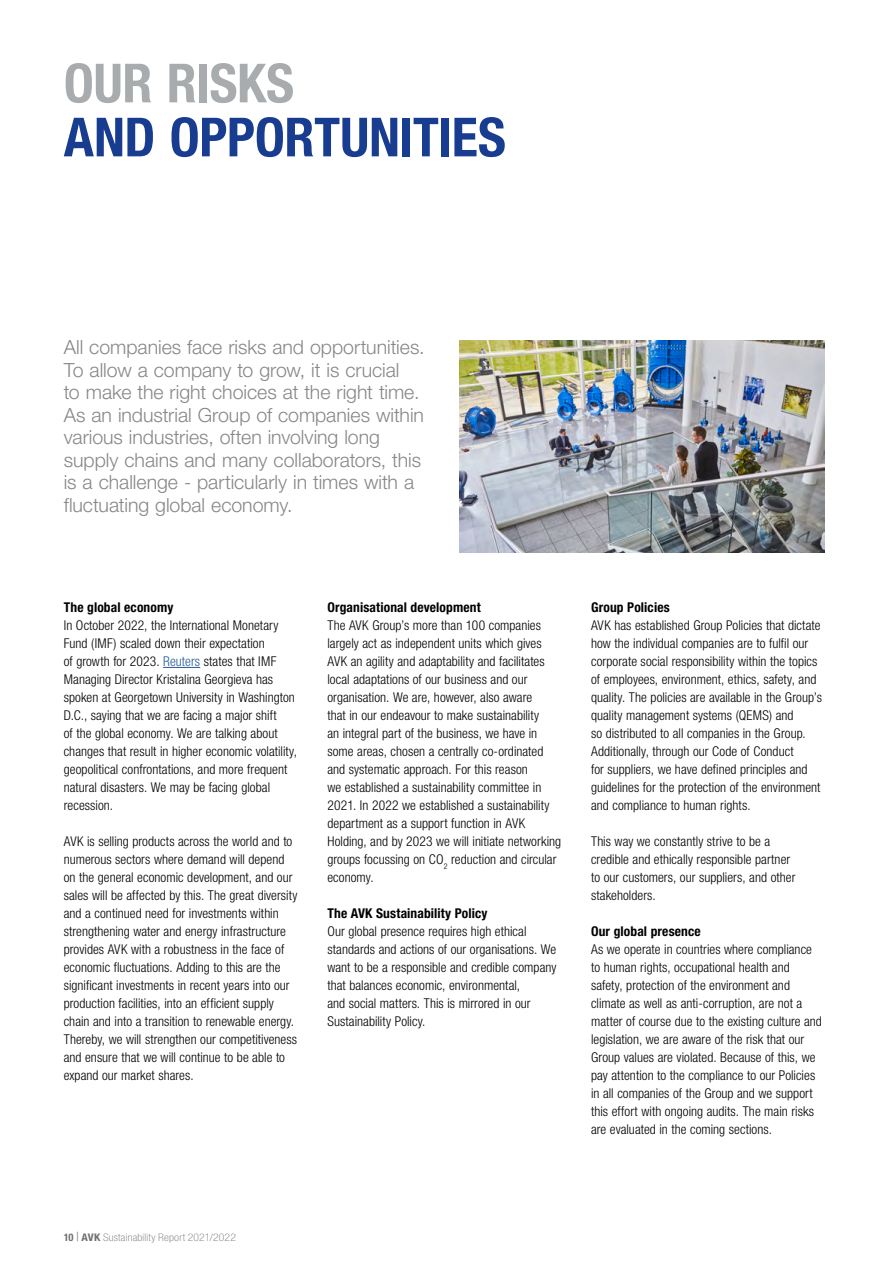
<style>
.page{position:relative;width:893px;height:1263px;background:#fff}
.page>*{position:absolute;margin:0;border:0;box-sizing:border-box;transform-origin:0 0}
.t1{font:700 condensed 54px "Helvetica Neue LT Pro";letter-spacing:-.005em;color:#183d90}
.t2{font:700 condensed 54px "Helvetica Neue LT Pro";letter-spacing:-.005em;color:#a9acae}
.t3{font:300 19.5px/22.5px "Helvetica Neue LT Pro";color:#878786}
.t4{font:300 condensed 13.5px/18px "Helvetica Neue LT Pro";letter-spacing:.005em;color:#000}
.t5{font:700 condensed 13.5px "Helvetica Neue LT Pro";letter-spacing:.01em;color:#000}
.t6{font:100 condensed 10.5px "Helvetica Neue LT Pro";letter-spacing:.02em;color:#6f6f6e;scale:1.1 1}
.s1{color:#245a9c}
.s2{font-weight:700}
.s3{font-family:"Times New Roman";font-weight:700;font-stretch:normal}
</style>
<div class="page">
<hr style="left:163px;top:667px;width:37px;height:1px;background:#245a9c">
<img style="left:459px;top:340px;width:366px;height:213px">
<h1 class="t2" style="left:64px;top:50px;width:232px">OUR RISKS</h1>
<h1 class="t1" style="left:64px;top:104px;width:444px">AND OPPORTUNITIES</h1>
<p class="t3" style="left:64px;top:335px;width:362px">All companies face risks and opportunities.<br>To allow a company to grow, it is crucial<br>to make the right choices at the right time.<br>As an industrial Group of companies within various industries, often involving long supply chains and many collaborators, this is a challenge - particularly in times with a fluctuating global economy.</p>
<p class="t5" style="left:64px;top:599px;width:111px">The global economy</p>
<p class="t4" style="left:64px;top:616px;width:235px">In October 2022, the International Monetary Fund (IMF) scaled down their expectation<br>of growth for 2023. <span class="s1">Reuters</span> states that IMF Managing Director Kristalina Georgieva has spoken at Georgetown University in Washington D.C., saying that we are facing a major shift<br>of the global economy. We are talking about changes that result in higher economic volatility, geopolitical confrontations, and more frequent natural disasters. We may be facing global recession.</p>
<p class="t4" style="left:64px;top:832px;width:235px">AVK is selling products across the world and to numerous sectors where demand will depend on the general economic development, and our sales will be affected by this. The great diversity and a continued need for investments within strengthening water and energy infrastructure provides AVK with a robustness in the face of economic fluctuations. Adding to this are the significant investments in recent years into our production facilities, into an efficient supply chain and into a transition to renewable energy.<br>Thereby, we will strengthen our competitiveness and ensure that we will continue to be able to expand our market shares.</p>
<p class="t5" style="left:327px;top:599px;width:155px">Organisational development</p>
<p class="t4" style="left:327px;top:616px;width:235px">The AVK Group’s more than 100 companies largely act as independent units which gives AVK an agility and adaptability and facilitates local adaptations of our business and our organisation. We are, however, also aware<br>that in our endeavour to make sustainability<br>an integral part of the business, we have in some areas, chosen a centrally co-ordinated and systematic approach. For this reason<br>we established a sustainability committee in 2021. In 2022 we established a sustainability department as a support function in AVK Holding, and by 2023 we will initiate networking groups focussing on CO<sub>2</sub> reduction and circular economy.</p>
<p class="t5" style="left:327px;top:905px;width:162px">The AVK Sustainability Policy</p>
<p class="t4" style="left:327px;top:922px;width:231px">Our global presence requires high ethical standards and actions of our organisations. We want to be a responsible and credible company that balances economic, environmental,<br>and social matters. This is mirrored in our Sustainability Policy.</p>
<p class="t5" style="left:591px;top:599px;width:80px">Group Policies</p>
<p class="t4" style="left:591px;top:616px;width:232px">AVK has established Group Policies that dictate how the individual companies are to fulfil our corporate social responsibility within the topics of employees, environment, ethics, safety, and quality. The policies are available in the Group’s quality management systems (QEMS) and<br>so distributed to all companies in the Group.<br>Additionally, through our Code of Conduct<br>for suppliers, we have defined principles and guidelines for the protection of the environment and compliance to human rights.</p>
<p class="t4" style="left:591px;top:832px;width:206px">This way we constantly strive to be a credible and ethically responsible partner to our customers, our suppliers, and other stakeholders.</p>
<p class="t5" style="left:591px;top:923px;width:111px">Our global presence</p>
<p class="t4" style="left:591px;top:940px;width:232px">As we operate in countries where compliance to human rights, occupational health and safety, protection of the environment and climate as well as anti-corruption, are not a matter of course due to the existing culture and legislation, we are aware of the risk that our Group values are violated. Because of this, we pay attention to the compliance to our Policies in all companies of the Group and we support this effort with ongoing audits. The main risks are evaluated in the coming sections.</p>
<p class="t6" style="left:64px;top:1231px;width:158px"><span class="s2">10</span> <span class="s3">|</span> <span class="s2">AVK</span> Sustainability Report 2021/2022</p>
</div>
